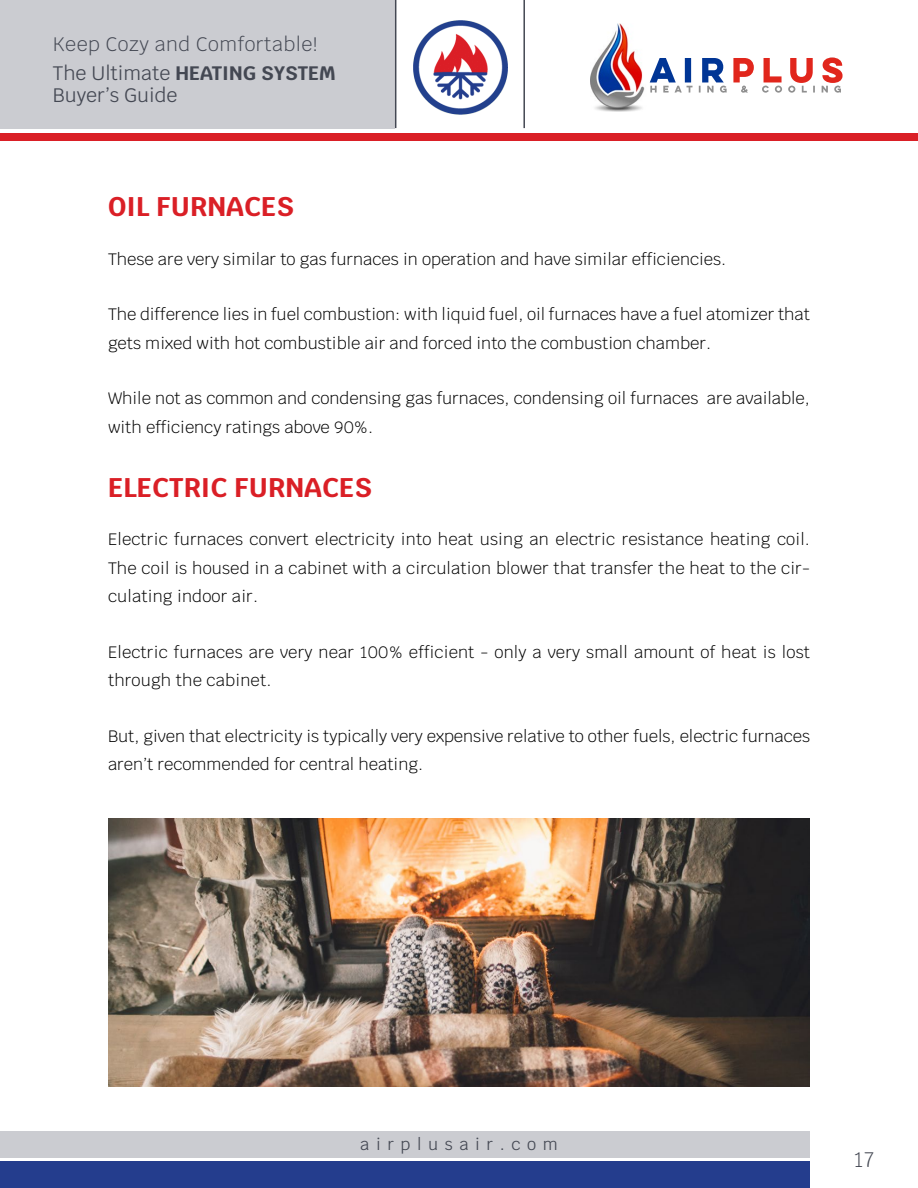
<style>
.page{position:relative;width:918px;height:1188px;background:#fff}
.page>*{position:absolute;margin:0;border:0;box-sizing:border-box;transform-origin:0 0}
.t1{font:700 27px "Krub";color:#da1f26}
.t2{font:300 21px "Krub";color:#444853}
.t3{font:300 19.5px/29.2px "Krub";letter-spacing:.025em;color:#444853}
.t4{font:19.5px "Krub";color:#444853}
.t5{font:300 16.5px/28.5px "Krub";color:#000}
.t6{font:16.5px "Krub";letter-spacing:.4em;color:#444853}
.s1{font-weight:400}
.s2{font-weight:700}
</style>
<div class="page">
<img style="left:591px;top:23px;width:248px;height:89px">
<img style="left:650px;top:58px;width:193px;height:25px">
<img style="left:650px;top:86px;width:191px;height:7px">
<div style="left:0;top:133px;width:918px;height:7px;background:#da1f26"></div>
<div style="left:0;top:1162px;width:810px;height:26px;background:#243d8d"></div>
<div style="left:0;top:1132px;width:810px;height:26px;background:#cbccd1"></div>
<div style="left:0;top:0;width:395px;height:128px;background:#cbccd1"></div>
<img style="left:413px;top:20px;width:95px;height:95px">
<hr style="left:523px;top:0;width:2px;height:128px;background:#444853">
<hr style="left:395px;top:0;width:1px;height:128px;background:#444853">
<img style="left:108px;top:819px;width:702px;height:268px">
<p class="t3" style="left:53px;top:29px;width:284px">Keep Cozy and Comfortable!<br><span class="s1">The Ultimate</span> <span class="s2">HEATING SYSTEM</span></p>
<p class="t4" style="left:53px;top:79px;width:126px">Buyer’s Guide</p>
<h1 class="t1" style="left:108px;top:191px;width:187px">OIL FURNACES</h1>
<p class="t5" style="left:108px;top:245px;width:620px">These are very similar to gas furnaces in operation and have similar efficiencies.</p>
<p class="t5" style="left:108px;top:300px;width:704px">The difference lies in fuel combustion: with liquid fuel, oil furnaces have a fuel atomizer that gets mixed with hot combustible air and forced into the combustion chamber.</p>
<p class="t5" style="left:108px;top:384px;width:703px">While not as common and condensing gas furnaces, condensing oil furnaces are available, with efficiency ratings above 90%.</p>
<h1 class="t1" style="left:108px;top:472px;width:265px">ELECTRIC FURNACES</h1>
<p class="t5" style="left:108px;top:525px;width:704px;text-align:justify">Electric furnaces convert electricity into heat using an electric resistance heating coil.<br>The coil is housed in a cabinet with a circulation blower that transfer the heat to the cir&shy;culating indoor air.</p>
<p class="t5" style="left:108px;top:638px;width:704px">Electric furnaces are very near 100% efficient - only a very small amount of heat is lost through the cabinet.</p>
<p class="t5" style="left:108px;top:722px;width:704px">But, given that electricity is typically very expensive relative to other fuels, electric furnaces aren’t recommended for central heating.</p>
<p class="t6" style="left:360px;top:1130px;width:199px">airplusair.com</p>
<p class="t2" style="left:854px;top:1142px;width:21px">17</p>
</div>
